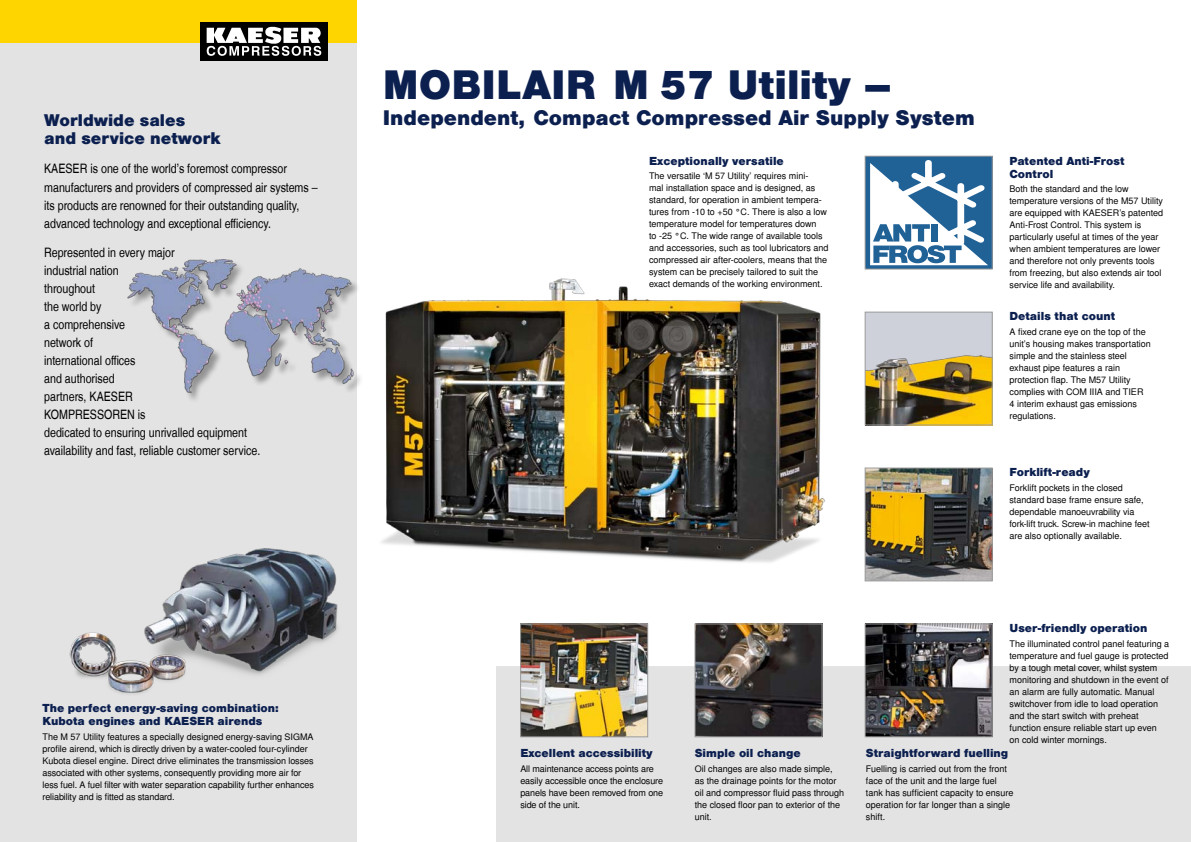
<style>
.page{position:relative;width:1191px;height:842px;background:#fff}
.page>*{position:absolute;margin:0;border:0;box-sizing:border-box;transform-origin:0 0}
.t1{font:900 39px "Nimbus San L";color:#0c2050}
.t2{font:900 20px "Nimbus San L";color:#0c2050}
.t3{font:900 16px/18px "Nimbus San L";color:#0c2050}
.t4{font:13px/18px "Nimbus San L Reg Con";color:#000}
.t5{font:900 11px/13px "Nimbus San L";color:#0c2050}
.t6{font:9px/12px "Nimbus San L";color:#000}
</style>
<div class="page">
<div style="left:496px;top:666px;width:695px;height:176px;background:#e3e3e3"></div>
<div style="left:0;top:0;width:356px;height:842px;background:#e3e3e3"></div>
<div style="left:0;top:0;width:356px;height:43px;background:#ffd500"></div>
<div style="left:200px;top:22px;width:127px;height:39px;background:#000"></div>
<svg style="left:207px;top:26px;width:114px;height:30px"></svg>
<img style="left:127px;top:259px;width:229px;height:137px">
<div style="left:865px;top:156px;width:127px;height:113px;background:linear-gradient(to right,#206196,#206196)"></div>
<svg style="left:870px;top:158px;width:120px;height:107px"></svg>
<div style="left:865px;top:156px;width:127px;height:113px;border:1px solid #9c9c9c"></div>
<img style="left:867px;top:314px;width:123px;height:109px">
<div style="left:865px;top:312px;width:127px;height:113px;border:1px solid #9c9c9c"></div>
<img style="left:867px;top:470px;width:123px;height:109px">
<div style="left:865px;top:468px;width:127px;height:113px;border:1px solid #9c9c9c"></div>
<img style="left:356px;top:247px;width:469px;height:333px">
<img style="left:867px;top:626px;width:123px;height:109px">
<div style="left:865px;top:624px;width:127px;height:113px;border:1px solid #9c9c9c"></div>
<img style="left:696px;top:626px;width:124px;height:109px">
<div style="left:694px;top:624px;width:128px;height:113px;border:1px solid #9c9c9c"></div>
<img style="left:522px;top:626px;width:124px;height:109px">
<div style="left:520px;top:624px;width:128px;height:113px;border:1px solid #9c9c9c"></div>
<img style="left:69px;top:548px;width:269px;height:146px">
<h3 class="t3" style="left:44px;top:111px;width:178px">Worldwide sales and service network</h3>
<h3 class="t4" style="left:44px;top:160px;width:275px">KAESER is one of the world’s foremost compressor manufacturers and providers of compressed air systems – its products are renowned for their outstanding quality, advanced technology and exceptional efficiency.</h3>
<p class="t4" style="left:44px;top:243px;width:218px">Represented in every major<br>industrial nation<br>throughout<br>the world by<br>a comprehensive<br>network of<br>international offices<br>and authorised<br>partners, KAESER<br>KOMPRESSOREN is<br>dedicated to ensuring unrivalled equipment availability and fast, reliable customer service.</p>
<p class="t5" style="left:43px;top:701px;width:238px">The perfect energy-saving combination:<br>Kubota engines and KAESER airends</p>
<p class="t6" style="left:43px;top:730px;width:273px">The M 57 Utility features a specially designed energy-saving SIGMA profile airend, which is directly driven by a water-cooled four-cylinder Kubota diesel engine. Direct drive eliminates the transmission losses associated with other systems, consequently providing more air for less fuel. A fuel filter with water separation capability further enhances reliability and is fitted as standard.</p>
<h1 class="t1" style="left:383px;top:60px;width:510px">MOBILAIR M 57 Utility –</h1>
<h2 class="t2" style="left:383px;top:105px;width:593px">Independent, Compact Compressed Air Supply System</h2>
<p class="t5" style="left:649px;top:154px;width:136px">Exceptionally versatile</p>
<p class="t6" style="left:649px;top:170px;width:181px">The versatile ‘M 57 Utility’ requires mini-<br>mal installation space and is designed, as standard, for operation in ambient tempera&shy;tures from -10 to +50 °C. There is also a low temperature model for temperatures down<br>to -25 °C. The wide range of available tools and accessories, such as tool lubricators and compressed air after-coolers, means that the system can be precisely tailored to suit the exact demands of the working environment.</p>
<p class="t5" style="left:1009px;top:154px;width:116px">Patented Anti-Frost<br>Control</p>
<p class="t6" style="left:1009px;top:183px;width:155px">Both the standard and the low temperature versions of the M57 Utility are equipped with KAESER’s patented Anti-Frost Control. This system is particularly useful at times of the year when ambient temperatures are lower and therefore not only prevents tools from freezing, but also extends air tool service life and availability.</p>
<p class="t5" style="left:1009px;top:310px;width:107px">Details that count</p>
<p class="t6" style="left:1009px;top:326px;width:143px">A fixed crane eye on the top of the unit’s housing makes transportation simple and the stainless steel exhaust pipe features a rain protection flap. The M57 Utility complies with COM IIIA and TIER<br>4 interim exhaust gas emissions regulations.</p>
<p class="t5" style="left:1009px;top:466px;width:82px">Forklift-ready</p>
<p class="t6" style="left:1009px;top:482px;width:142px">Forklift pockets in the closed standard base frame ensure safe, dependable manoeuvrability via fork-lift truck. Screw-in machine feet are also optionally available.</p>
<p class="t5" style="left:1009px;top:622px;width:139px">User-friendly operation</p>
<p class="t6" style="left:1009px;top:638px;width:161px">The illuminated control panel featuring a temperature and fuel gauge is protected by a tough metal cover, whilst system monitoring and shutdown in the event of an alarm are fully automatic. Manual switchover from idle to load operation and the start switch with preheat function ensure reliable start up even<br>on cold winter mornings.</p>
<p class="t5" style="left:520px;top:747px;width:134px">Excellent accessibility</p>
<p class="t6" style="left:520px;top:763px;width:144px">All maintenance access points are easily accessible once the enclosure panels have been removed from one side of the unit.</p>
<p class="t5" style="left:694px;top:747px;width:108px">Simple oil change</p>
<p class="t6" style="left:694px;top:763px;width:151px">Oil changes are also made simple, as the drainage points for the motor oil and compressor fluid pass through the closed floor pan to exterior of the unit.</p>
<p class="t5" style="left:866px;top:747px;width:144px">Straightforward fuelling</p>
<p class="t6" style="left:866px;top:763px;width:149px">Fuelling is carried out from the front face of the unit and the large fuel tank has sufficient capacity to ensure operation for far longer than a single shift.</p>
</div>
